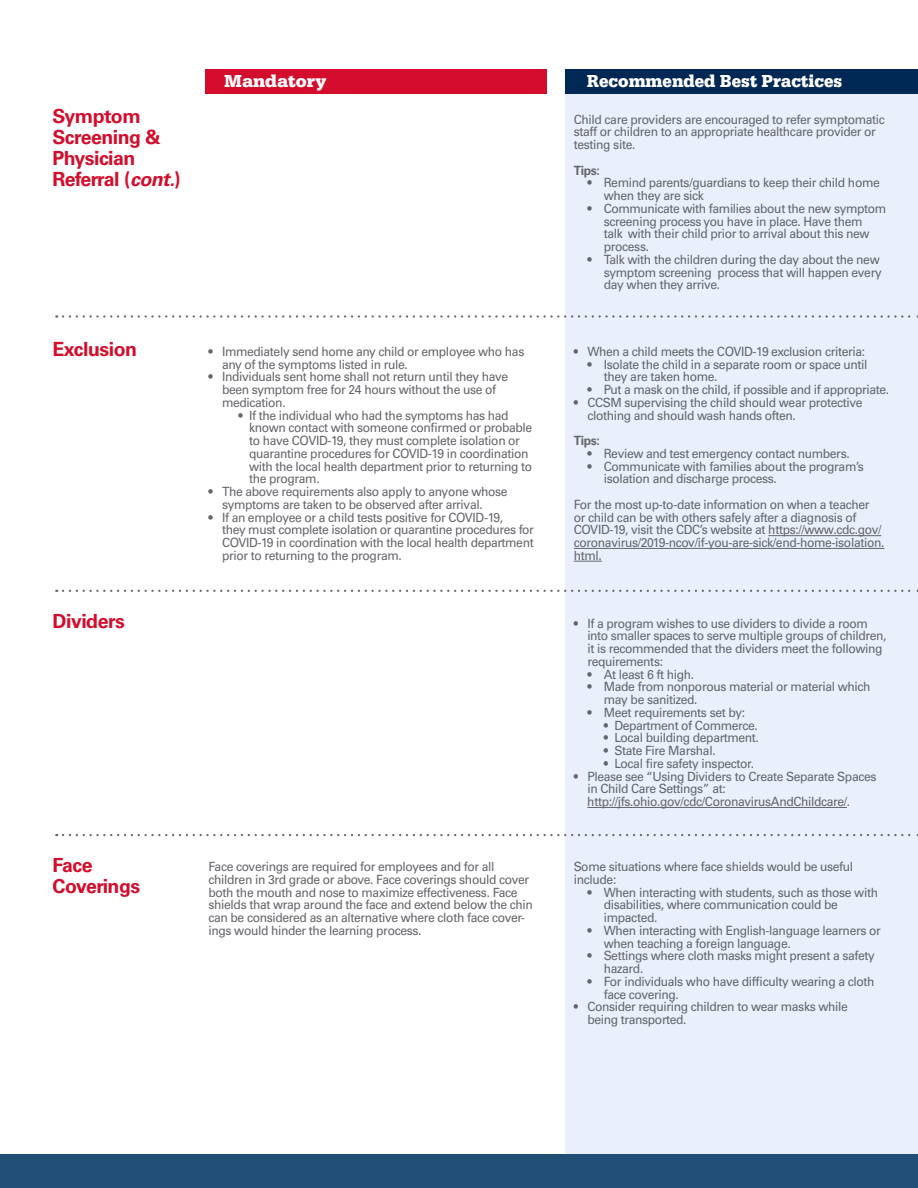
<style>
.page{position:relative;width:918px;height:1188px;background:#fff}
.page>*{position:absolute;margin:0;border:0;box-sizing:border-box;transform-origin:0 0}
.t1{font:700 19.5px/21px "Univers LT Pro 65";letter-spacing:-.025em;color:#d30d2b}
.t2{font:700 18px "Serifa";color:#fff;scale:.95 1}
.t3{font:700 18px "Serifa";color:#fff}
.t4{font:12.75px/12.8px "Univers LT Pro 55 Roman";letter-spacing:-.03em;color:#63656a;scale:.95 1}
.t5{font:700 12.75px "Univers LT Pro 65";letter-spacing:-.03em;color:#63656a;scale:.95 1}
.s1{font-style:italic}
</style>
<div class="page">
<div style="left:565px;top:89px;width:353px;height:1082px;background:#e9f0fb"></div>
<div style="left:205px;top:69px;width:342px;height:25px;background:#d30d2b"></div>
<div style="left:565px;top:69px;width:353px;height:25px;background:#002855"></div>
<div style="left:0;top:1155px;width:918px;height:33px;background:#204e75"></div>
<hr style="left:768px;top:535px;width:113px;height:1px;background:#63656a">
<hr style="left:574px;top:548px;width:311px;height:1px;background:#63656a">
<svg style="left:574px;top:561px;width:28px;height:1px"></svg>
<hr style="left:587px;top:807px;width:260px;height:1px;background:#63656a">
<svg style="left:63px;top:315px;width:855px;height:3px"></svg>
<svg style="left:63px;top:834px;width:855px;height:2px"></svg>
<svg style="left:63px;top:590px;width:855px;height:2px"></svg>
<p class="t3" style="left:224px;top:71px;width:104px">Mandatory</p>
<p class="t2" style="left:587px;top:71px;width:270px">Recommended Best Practices</p>
<p class="t1" style="left:52px;top:106px;width:130px">Symptom<br>Screening &amp;<br>Physician<br>Referral (<span class="s1">cont.</span>)</p>
<p class="t4" style="left:574px;top:113px;width:329px">Child care providers are encouraged to refer symptomatic staff or children to an appropriate healthcare provider or testing site.</p>
<p class="t5" style="left:574px;top:162px;width:29px">Tips:</p>
<p class="t4" style="left:604px;top:176px;width:292px;text-indent:-16px">• Remind parents/guardians to keep their child home when they are sick</p>
<p class="t4" style="left:604px;top:202px;width:299px;text-indent:-16px">• Communicate with families about the new symptom screening process you have in place. Have them<br>talk with their child prior to arrival about this new process.</p>
<p class="t4" style="left:604px;top:253px;width:294px;text-indent:-16px">• Talk with the children during the day about the new symptom screening process that will happen every day when they arrive.</p>
<p class="t1" style="left:53px;top:339px;width:86px">Exclusion</p>
<p class="t4" style="left:222px;top:345px;width:320px;text-indent:-14px">• Immediately send home any child or employee who has any of the symptoms listed in rule.</p>
<p class="t4" style="left:222px;top:371px;width:303px;text-indent:-14px">• Individuals sent home shall not return until they have been symptom free for 24 hours without the use of medication.</p>
<p class="t4" style="left:249px;top:409px;width:300px;text-indent:-11px">• If the individual who had the symptoms has had known contact with someone confirmed or probable to have COVID-19, they must complete isolation or quarantine procedures for COVID-19 in coordination with the local health department prior to returning to the program.</p>
<p class="t4" style="left:222px;top:485px;width:302px;text-indent:-14px">• The above requirements also apply to anyone whose symptoms are taken to be observed after arrival.</p>
<p class="t4" style="left:222px;top:511px;width:330px;text-indent:-14px">• If an employee or a child tests positive for COVID-19,<br>they must complete isolation or quarantine procedures for COVID-19 in coordination with the local health department prior to returning to the program.</p>
<p class="t4" style="left:574px;top:345px;width:308px">• When a child meets the COVID-19 exclusion criteria:</p>
<p class="t4" style="left:604px;top:358px;width:279px;text-indent:-16px">• Isolate the child in a separate room or space until they are taken home.</p>
<p class="t4" style="left:587px;top:383px;width:319px">• Put a mask on the child, if possible and if appropriate.</p>
<p class="t4" style="left:587px;top:396px;width:291px;text-indent:-14px">• CCSM supervising the child should wear protective clothing and should wash hands often.</p>
<p class="t5" style="left:574px;top:433px;width:29px">Tips:</p>
<p class="t4" style="left:587px;top:447px;width:278px">• Review and test emergency contact numbers.</p>
<p class="t4" style="left:604px;top:460px;width:275px;text-indent:-16px">• Communicate with families about the program’s isolation and discharge process.</p>
<p class="t4" style="left:574px;top:498px;width:329px">For the most up-to-date information on when a teacher<br>or child can be with others safely after a diagnosis of COVID-19, visit the CDC’s website at https://www.cdc.gov/ coronavirus/2019-ncov/if-you-are-sick/end-home-isolation. html.</p>
<p class="t1" style="left:53px;top:610px;width:74px">Dividers</p>
<p class="t4" style="left:587px;top:617px;width:316px;text-indent:-14px">• If a program wishes to use dividers to divide a room into smaller spaces to serve multiple groups of children, it is recommended that the dividers meet the following requirements:</p>
<p class="t4" style="left:587px;top:668px;width:114px">• At least 6 ft high.</p>
<p class="t4" style="left:604px;top:681px;width:282px;text-indent:-16px">• Made from nonporous material or material which may be sanitized.</p>
<p class="t4" style="left:587px;top:706px;width:168px">• Meet requirements set by:</p>
<p class="t4" style="left:604px;top:719px;width:164px">• Department of Commerce.</p>
<p class="t4" style="left:604px;top:732px;width:165px">• Local building department.</p>
<p class="t4" style="left:604px;top:744px;width:119px">• State Fire Marshal.</p>
<p class="t4" style="left:604px;top:757px;width:160px">• Local fire safety inspector.</p>
<p class="t4" style="left:587px;top:770px;width:306px;text-indent:-14px">• Please see “Using Dividers to Create Separate Spaces in Child Care Settings” at:</p>
<p class="t4" style="left:587px;top:795px;width:278px">http://jfs.ohio.gov/cdc/CoronavirusAndChildcare/.</p>
<p class="t1" style="left:53px;top:854px;width:42px">Face</p>
<p class="t1" style="left:53px;top:875px;width:89px">Coverings</p>
<p class="t4" style="left:209px;top:860px;width:343px">Face coverings are required for employees and for all children in 3rd grade or above. Face coverings should cover both the mouth and nose to maximize effectiveness. Face shields that wrap around the face and extend below the chin can be considered as an alternative where cloth face cover&shy;ings would hinder the learning process.</p>
<p class="t4" style="left:574px;top:860px;width:296px">Some situations where face shields would be useful include:</p>
<p class="t4" style="left:604px;top:886px;width:290px;text-indent:-16px">• When interacting with students, such as those with disabilities, where communication could be impacted.</p>
<p class="t4" style="left:604px;top:924px;width:293px;text-indent:-16px">• When interacting with English-language learners or when teaching a foreign language.</p>
<p class="t4" style="left:604px;top:949px;width:287px;text-indent:-16px">• Settings where cloth masks might present a safety hazard.</p>
<p class="t4" style="left:604px;top:975px;width:286px;text-indent:-16px">• For individuals who have difficulty wearing a cloth face covering.</p>
<p class="t4" style="left:587px;top:1000px;width:276px;text-indent:-14px">• Consider requiring children to wear masks while being transported.</p>
</div>
